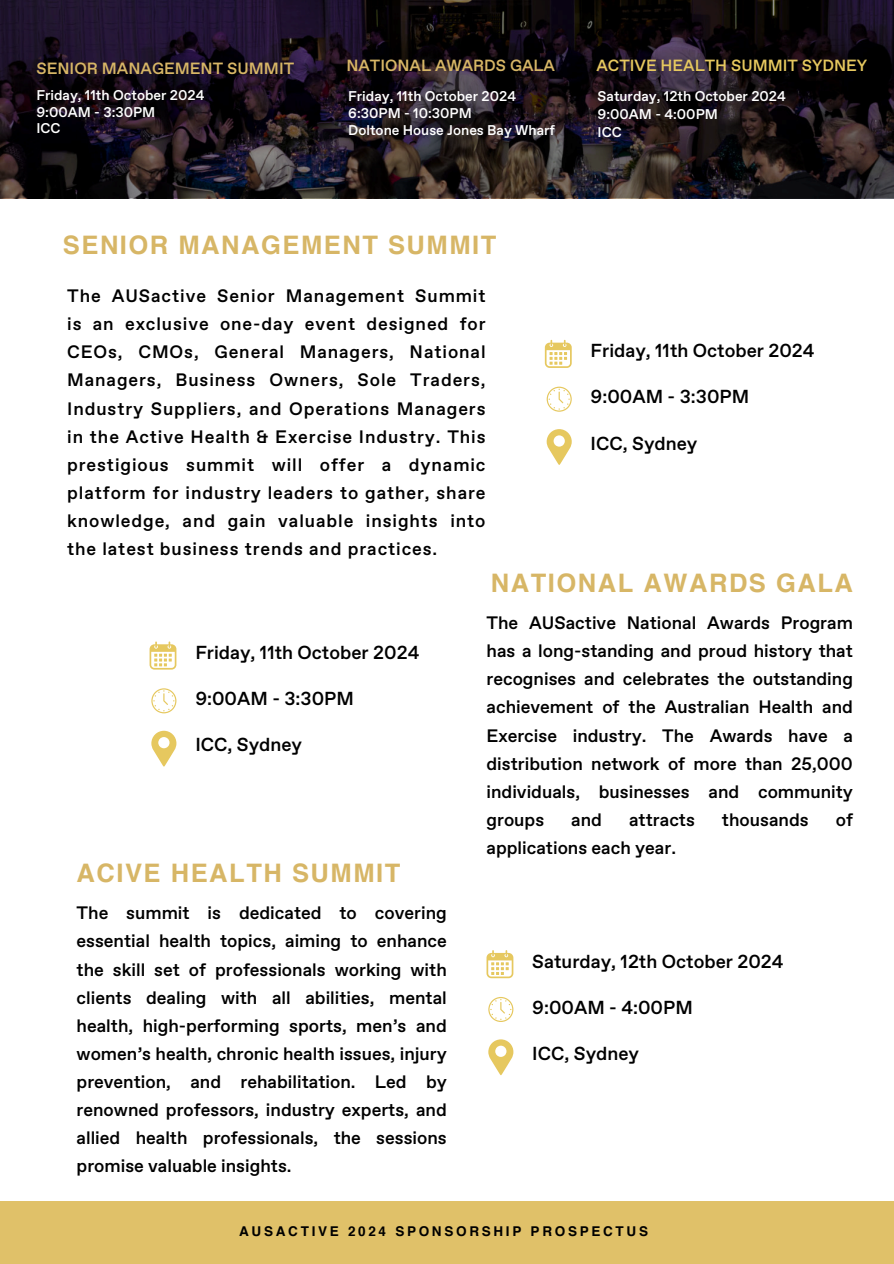
<style>
.page{position:relative;width:894px;height:1264px;background:#fff}
.page>*{position:absolute;margin:0;border:0;box-sizing:border-box;transform-origin:0 0}
.t1{font:700 25.5px "Helvetica";letter-spacing:.06em;color:#d7b666}
.t2{font:500 18.75px "Favorit";color:#000}
.t3{font:500 18px/28.2px "Favorit";color:#000;text-align:justify}
.t4{font:500 16.2px "Favorit";color:#d7b666}
.t5{font:500 16.2px "Favorit";color:#e6c85f}
.t6{font:500 14.1px/16.2px "Favorit";color:#fff}
.t7{font:700 13.5px "Helvetica";letter-spacing:.2em;color:#000}
</style>
<div class="page">
<svg style="left:0;top:0;width:893px;height:198px;background:#1b131b"></svg>
<div style="left:0;top:1201px;width:893px;height:62px;background:#e0c169"></div>
<svg style="left:544px;top:340px;width:27px;height:28px"></svg>
<svg style="left:546px;top:386px;width:25px;height:25px"></svg>
<svg style="left:546px;top:429px;width:25px;height:36px"></svg>
<svg style="left:149px;top:641px;width:27px;height:28px"></svg>
<svg style="left:151px;top:688px;width:25px;height:25px"></svg>
<svg style="left:151px;top:730px;width:25px;height:36px"></svg>
<svg style="left:486px;top:950px;width:27px;height:28px"></svg>
<svg style="left:488px;top:997px;width:25px;height:24px"></svg>
<svg style="left:488px;top:1039px;width:25px;height:36px"></svg>
<p class="t4" style="left:36px;top:58px;width:259px">SENIOR MANAGEMENT SUMMIT</p>
<p class="t6" style="left:36px;top:87px;width:169px">Friday, 11th October 2024<br>9:00AM - 3:30PM<br>ICC</p>
<p class="t4" style="left:346px;top:54px;width:210px">NATIONAL AWARDS GALA</p>
<p class="t6" style="left:348px;top:87px;width:208px;line-height:16.8px">Friday, 11th October 2024<br>6:30PM - 10:30PM<br>Doltone House Jones Bay Wharf</p>
<p class="t5" style="left:596px;top:54px;width:272px">ACTIVE HEALTH SUMMIT SYDNEY</p>
<p class="t6" style="left:597px;top:87px;width:190px;line-height:18px">Saturday, 12th October 2024<br>9:00AM - 4:00PM<br>ICC</p>
<h1 class="t1" style="left:63px;top:225px;width:435px">SENIOR MANAGEMENT SUMMIT</h1>
<p class="t3" style="left:67px;top:281px;width:420px">The AUSactive Senior Management Summit is an exclusive one-day event designed for CEOs, CMOs, General Managers, National Managers, Business Owners, Sole Traders, Industry Suppliers, and Operations Managers in the Active Health &amp; Exercise Industry. This prestigious summit will offer a dynamic platform for industry leaders to gather, share knowledge, and gain valuable insights into the latest business trends and practices.</p>
<p class="t2" style="left:590px;top:338px;width:225px">Friday, 11th October 2024</p>
<p class="t2" style="left:590px;top:384px;width:160px">9:00AM - 3:30PM</p>
<p class="t2" style="left:590px;top:430px;width:108px">ICC, Sydney</p>
<p class="t2" style="left:195px;top:640px;width:225px">Friday, 11th October 2024</p>
<p class="t2" style="left:195px;top:686px;width:160px">9:00AM - 3:30PM</p>
<p class="t2" style="left:195px;top:732px;width:108px">ICC, Sydney</p>
<h1 class="t1" style="left:77px;top:852px;width:325px">ACIVE HEALTH SUMMIT</h1>
<p class="t3" style="left:77px;top:898px;width:371px">The summit is dedicated to covering essential health topics, aiming to enhance the skill set of professionals working with clients dealing with all abilities, mental health, high-performing sports, men’s and women’s health, chronic health issues, injury prevention, and rehabilitation. Led by renowned professors, industry experts, and allied health professionals, the sessions promise valuable insights.</p>
<h1 class="t1" style="left:490px;top:562px;width:363px">NATIONAL AWARDS GALA</h1>
<p class="t3" style="left:486px;top:608px;width:368px">The AUSactive National Awards Program has a long-standing and proud history that recognises and celebrates the outstanding achievement of the Australian Health and Exercise industry. The Awards have a distribution network of more than 25,000 individuals, businesses and community groups</p>
<p class="t3" style="left:571px;top:805px;width:32px">and</p>
<p class="t3" style="left:629px;top:805px;width:67px">attracts</p>
<p class="t3" style="left:721px;top:805px;width:88px">thousands</p>
<p class="t3" style="left:835px;top:805px;width:19px">of</p>
<p class="t3" style="left:486px;top:833px;width:191px">applications each year.</p>
<p class="t2" style="left:532px;top:948px;width:253px">Saturday, 12th October 2024</p>
<p class="t2" style="left:532px;top:994px;width:162px">9:00AM - 4:00PM</p>
<p class="t2" style="left:532px;top:1040px;width:108px">ICC, Sydney</p>
<p class="t7" style="left:239px;top:1220px;width:410px">AUSACTIVE 2024 SPONSORSHIP PROSPECTUS</p>
</div>
